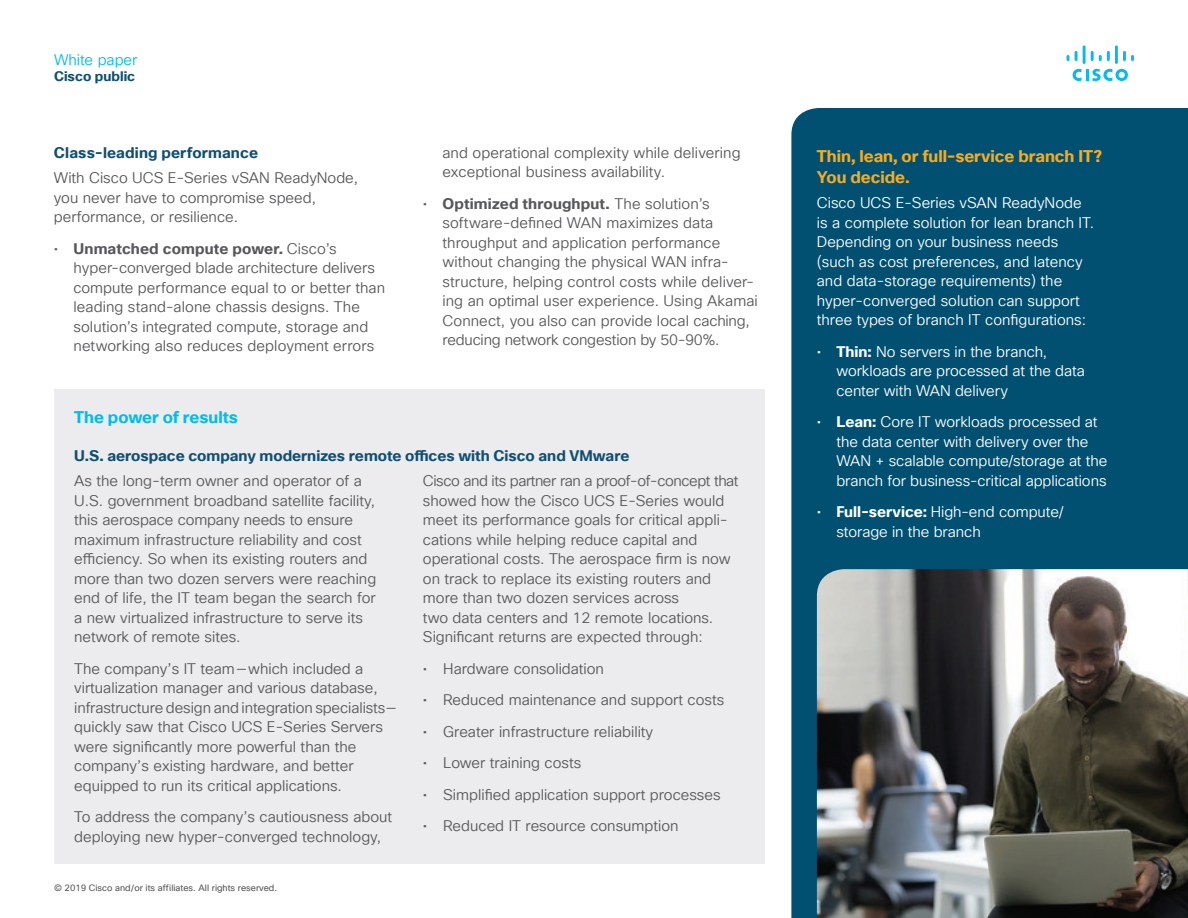
<style>
.page{position:relative;width:1188px;height:918px;background:#fff}
.page>*{position:absolute;margin:0;border:0;box-sizing:border-box;transform-origin:0 0}
.t1{font:700 16.5px/21px "Cisco Sans TT";letter-spacing:-.005em;color:#faab1a}
.t2{font:700 16.5px "Cisco Sans TT";color:#01bcec}
.t3{font:15px/19.5px "Cisco Sans TT Light";color:#57585a}
.t4{font:15px/19.5px "Cisco Sans TT Light";color:#fff}
.t5{font:700 15px "Cisco Sans TT";color:#0f4f72}
.t6{font:700 15px "Cisco Sans TT";letter-spacing:.01em;color:#57585a}
.t7{font:15px "Cisco Sans TT Light";color:#01bcec}
.t8{font:700 13.5px "Cisco Sans TT";color:#0f4f72}
.t9{font:9px "Cisco Sans TT";color:#57585a}
.s1{font-family:"Cisco Sans TT Light";font-weight:400}
.s2{font-family:"Cisco Sans TT";font-weight:700}
</style>
<div class="page">
<svg style="left:1073px;top:69px;width:55px;height:12px"></svg>
<svg style="left:1066px;top:55px;width:3px;height:6px"></svg>
<svg style="left:1075px;top:51px;width:3px;height:10px"></svg>
<hr style="left:1083px;top:45px;width:3px;height:19px;background:#01bcec">
<svg style="left:1091px;top:51px;width:19px;height:10px"></svg>
<hr style="left:1115px;top:45px;width:3px;height:19px;background:#01bcec">
<svg style="left:1123px;top:51px;width:11px;height:10px"></svg>
<div style="left:791px;top:108px;width:397px;height:810px;background:#015072"></div>
<img style="left:817px;top:569px;width:371px;height:349px">
<div style="left:54px;top:390px;width:711px;height:474px;background:#ececee"></div>
<p class="t7" style="left:54px;top:50px;width:85px">White paper</p>
<p class="t8" style="left:54px;top:67px;width:83px">Cisco public</p>
<p class="t5" style="left:54px;top:142px;width:206px">Class-leading performance</p>
<p class="t3" style="left:54px;top:169px;width:306px">With Cisco UCS E-Series vSAN ReadyNode, you never have to compromise speed, performance, or resilience.</p>
<p class="t6" style="left:54px;top:238px;width:284px"><span class="s1">•</span> Unmatched compute power. <span class="s1">Cisco’s</span></p>
<p class="t3" style="left:73px;top:259px;width:313px">hyper-converged blade architecture delivers compute performance equal to or better than leading stand-alone chassis designs. The solution’s integrated compute, storage and networking also reduces deployment errors</p>
<p class="t3" style="left:442px;top:143px;width:300px">and operational complexity while delivering exceptional business availability.</p>
<p class="t6" style="left:423px;top:193px;width:288px"><span class="s1">•</span> Optimized throughput. <span class="s1">The solution’s</span></p>
<p class="t3" style="left:442px;top:214px;width:317px">software-defined WAN maximizes data throughput and application performance without changing the physical WAN infra&shy;structure, helping control costs while deliver&shy;ing an optimal user experience. Using Akamai Connect, you also can provide local caching, reducing network congestion by 50-90%.</p>
<p class="t2" style="left:74px;top:406px;width:165px">The power of results</p>
<p class="t5" style="left:74px;top:445px;width:557px">U.S. aerospace company modernizes remote offices with Cisco and VMware</p>
<p class="t3" style="left:74px;top:472px;width:303px">As the long-term owner and operator of a U.S. government broadband satellite facility, this aerospace company needs to ensure maximum infrastructure reliability and cost efficiency. So when its existing routers and more than two dozen servers were reaching end of life, the IT team began the search for a new virtualized infrastructure to serve its network of remote sites.</p>
<p class="t3" style="left:74px;top:659px;width:323px">The company’s IT team—which included a virtualization manager and various database, infrastructure design and integration specialists— quickly saw that Cisco UCS E-Series Servers were significantly more powerful than the company’s existing hardware, and better equipped to run its critical applications.</p>
<p class="t3" style="left:74px;top:808px;width:319px">To address the company’s cautiousness about deploying new hyper-converged technology,</p>
<p class="t3" style="left:423px;top:472px;width:317px">Cisco and its partner ran a proof-of-concept that showed how the Cisco UCS E-Series would meet its performance goals for critical appli&shy;cations while helping reduce capital and operational costs. The aerospace firm is now on track to replace its existing routers and more than two dozen services across<br>two data centers and 12 remote locations.<br>Significant returns are expected through:</p>
<p class="t3" style="left:423px;top:659px;width:183px">• Hardware consolidation</p>
<p class="t3" style="left:423px;top:691px;width:303px">• Reduced maintenance and support costs</p>
<p class="t3" style="left:423px;top:722px;width:232px">• Greater infrastructure reliability</p>
<p class="t3" style="left:423px;top:754px;width:160px">• Lower training costs</p>
<p class="t3" style="left:423px;top:785px;width:299px">• Simplified application support processes</p>
<p class="t3" style="left:423px;top:817px;width:257px">• Reduced IT resource consumption</p>
<p class="t9" style="left:54px;top:882px;width:225px">© 2019 Cisco and/or its affiliates. All rights reserved.</p>
<p class="t1" style="left:817px;top:146px;width:287px">Thin, lean, or full-service branch IT?<br>You decide.</p>
<p class="t4" style="left:817px;top:194px;width:279px">Cisco UCS E-Series vSAN ReadyNode is a complete solution for lean branch IT.<br>Depending on your business needs (such as cost preferences, and latency and data-storage requirements) the hyper-converged solution can support three types of branch IT configurations:</p>
<p class="t4" style="left:836px;top:342px;width:250px;text-indent:-20px">• <span class="s2">Thin:</span> No servers in the branch, workloads are processed at the data center with WAN delivery</p>
<p class="t4" style="left:836px;top:413px;width:273px;text-indent:-20px">• <span class="s2">Lean:</span> Core IT workloads processed at the data center with delivery over the WAN + scalable compute/storage at the branch for business-critical applications</p>
<p class="t4" style="left:836px;top:503px;width:229px;text-indent:-20px">• <span class="s2">Full-service:</span> High-end compute/ storage in the branch</p>
</div>
